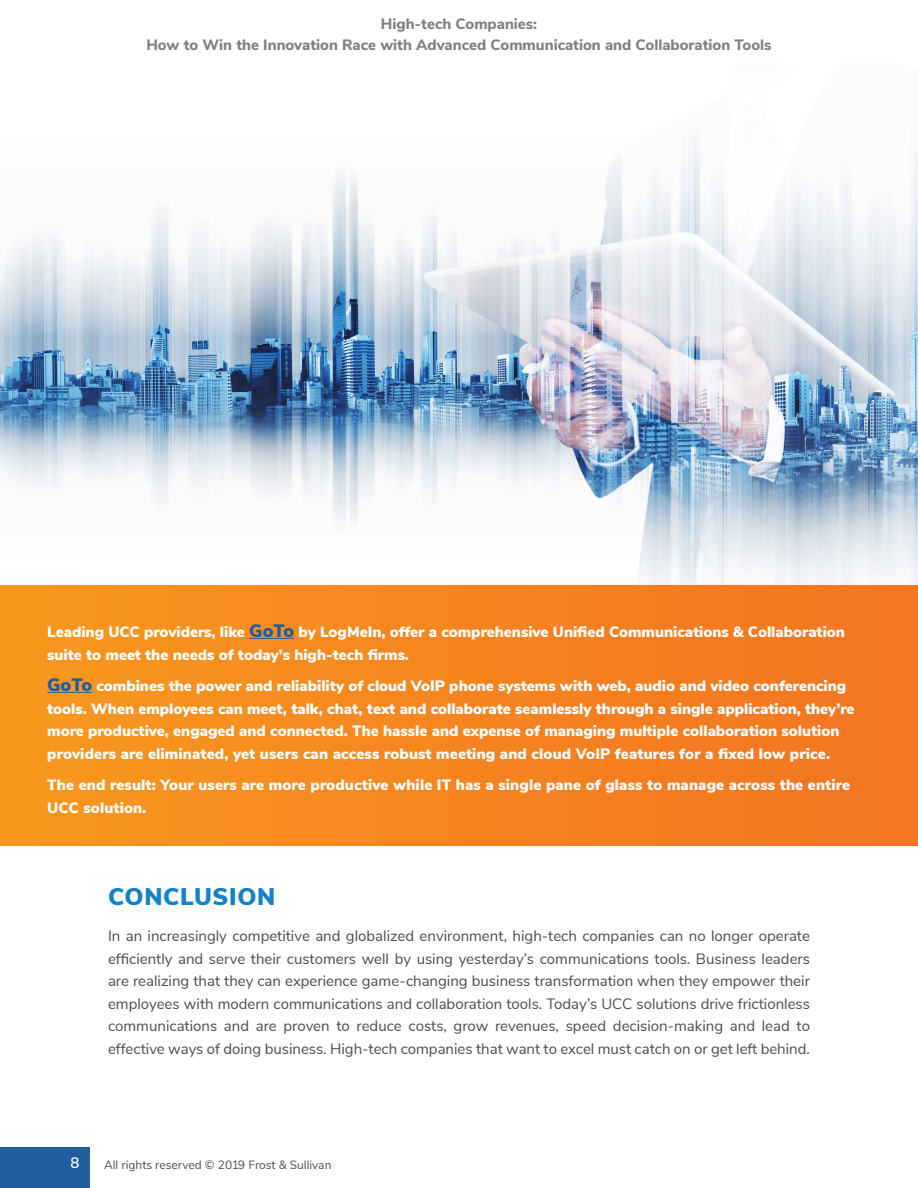
<style>
.page{position:relative;width:918px;height:1188px;background:#fff}
.page>*{position:absolute;margin:0;border:0;box-sizing:border-box;transform-origin:0 0}
.t1{font:900 24px "Nunito Sans";letter-spacing:.03em;color:#1283c6}
.t2{font:900 15px/22.5px "Nunito Sans";color:#fff}
.t3{font:15px/22.5px "Nunito Sans";color:#4d4d4f;text-align:justify}
.t4{font:800 15px/21px "Nunito Sans";color:#7f7f7f;text-align:center}
.t5{font:600 15px "Nunito Sans";color:#fff}
.t6{font:12px "Nunito Sans";color:#4d4d4f}
.s1{font-size:18px;color:#215e9e}
</style>
<div class="page">
<div style="left:0;top:1147px;width:90px;height:41px;background:#215e9e"></div>
<img style="left:0;top:142px;width:918px;height:443px">
<div style="left:0;top:585px;width:918px;height:261px;background:linear-gradient(to right,#f8981d,#f37321)"></div>
<hr style="left:249px;top:638px;width:45px;height:1px;background:#215e9e">
<hr style="left:47px;top:692px;width:45px;height:1px;background:#215e9e">
<p class="t4" style="left:146px;top:13px;width:627px">High-tech Companies:<br>How to Win the Innovation Race with Advanced Communication and Collaboration Tools</p>
<p class="t2" style="left:47px;top:620px;width:799px">Leading UCC providers, like <span class="s1">GoTo</span> by LogMeIn, offer a comprehensive Unified Communications &amp; Collaboration suite to meet the needs of today’s high-tech firms.</p>
<p class="t2" style="left:47px;top:674px;width:809px"><span class="s1">GoTo</span> combines the power and reliability of cloud VoIP phone systems with web, audio and video conferencing tools. When employees can meet, talk, chat, text and collaborate seamlessly through a single application, they’re more productive, engaged and connected. The hassle and expense of managing multiple collaboration solution providers are eliminated, yet users can access robust meeting and cloud VoIP features for a fixed low price.</p>
<p class="t2" style="left:47px;top:773px;width:804px">The end result: Your users are more productive while IT has a single pane of glass to manage across the entire<br>UCC solution.</p>
<h1 class="t1" style="left:108px;top:879px;width:169px">CONCLUSION</h1>
<p class="t3" style="left:108px;top:924px;width:704px">In an increasingly competitive and globalized environment, high-tech companies can no longer operate efficiently and serve their customers well by using yesterday’s communications tools. Business leaders are realizing that they can experience game-changing business transformation when they empower their employees with modern communications and collaboration tools. Today’s UCC solutions drive frictionless communications and are proven to reduce costs, grow revenues, speed decision-making and lead to effective ways of doing business. High-tech companies that want to excel must catch on or get left behind.</p>
<p class="t5" style="left:71px;top:1152px;width:10px">8</p>
<p class="t6" style="left:104px;top:1156px;width:229px">All rights reserved © 2019 Frost &amp; Sullivan</p>
</div>
